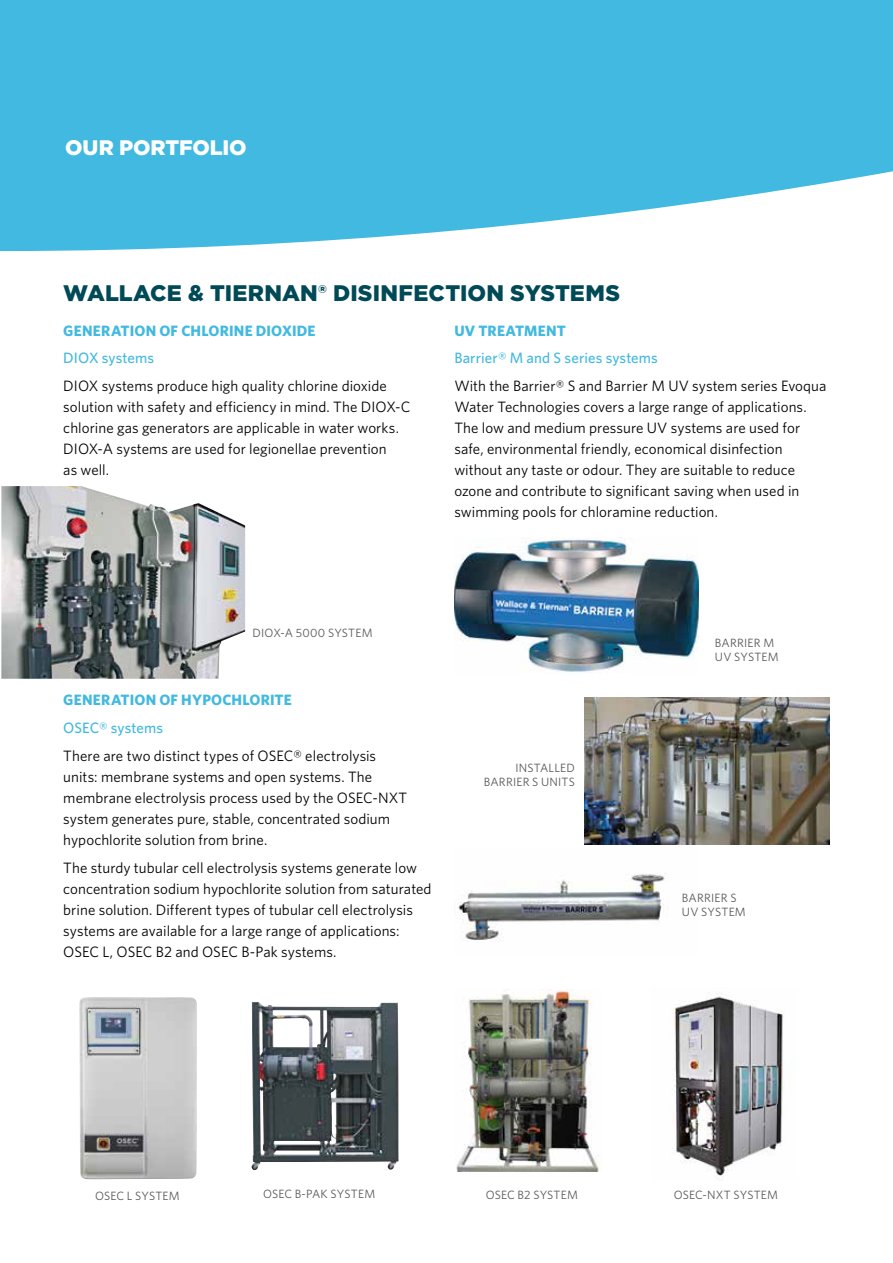
<style>
.page{position:relative;width:893px;height:1263px;background:#fff}
.page>*{position:absolute;margin:0;border:0;box-sizing:border-box;transform-origin:0 0}
.t1{font:900 22.5px "Gotham";letter-spacing:.005em;color:#004957}
.t2{font:900 21px "Gotham";letter-spacing:-.005em;color:#fff}
.t3{font:15px/21px "Whitney";letter-spacing:.005em;color:#000}
.t4{font:700 15px "Whitney";letter-spacing:.01em;color:#42b9e0}
.t5{font:500 15px "Whitney";letter-spacing:.005em;color:#42b9e0}
.t6{font:12px/14.4px "Whitney";letter-spacing:.015em;color:#575756}
</style>
<div class="page">
<svg style="left:0;top:0;width:893px;height:251px;background:#55c0e3"></svg>
<img style="left:1px;top:486px;width:244px;height:193px">
<img style="left:251px;top:1002px;width:147px;height:168px">
<img style="left:454px;top:537px;width:245px;height:136px">
<img style="left:585px;top:697px;width:244px;height:147px">
<img style="left:458px;top:873px;width:208px;height:67px">
<img style="left:79px;top:997px;width:118px;height:182px">
<img style="left:456px;top:990px;width:145px;height:182px">
<img style="left:672px;top:996px;width:111px;height:183px">
<h2 class="t2" style="left:65px;top:133px;width:183px">OUR PORTFOLIO</h2>
<h1 class="t1" style="left:63px;top:278px;width:558px">WALLACE &amp; TIERNAN® DISINFECTION SYSTEMS</h1>
<p class="t4" style="left:63px;top:320px;width:254px">GENERATION OF CHLORINE DIOXIDE</p>
<p class="t5" style="left:63px;top:348px;width:92px">DIOX systems</p>
<p class="t3" style="left:63px;top:375px;width:349px">DIOX systems produce high quality chlorine dioxide solution with safety and efficiency in mind. The DIOX-C chlorine gas generators are applicable in water works.<br>DIOX-A systems are used for legionellae prevention<br>as well.</p>
<p class="t4" style="left:454px;top:320px;width:113px">UV TREATMENT</p>
<p class="t5" style="left:454px;top:348px;width:205px">Barrier® M and S series systems</p>
<p class="t3" style="left:454px;top:375px;width:374px">With the Barrier® S and Barrier M UV system series Evoqua Water Technologies covers a large range of applications.<br>The low and medium pressure UV systems are used for safe, environmental friendly, economical disinfection without any taste or odour. They are suitable to reduce ozone and contribute to significant saving when used in swimming pools for chloramine reduction.</p>
<p class="t6" style="left:253px;top:625px;width:122px">DIOX-A 5000 SYSTEM</p>
<p class="t4" style="left:63px;top:690px;width:230px">GENERATION OF HYPOCHLORITE</p>
<p class="t5" style="left:63px;top:718px;width:101px">OSEC® systems</p>
<p class="t3" style="left:63px;top:745px;width:345px">There are two distinct types of OSEC® electrolysis units: membrane systems and open systems. The membrane electrolysis process used by the OSEC-NXT system generates pure, stable, concentrated sodium hypochlorite solution from brine.</p>
<p class="t3" style="left:63px;top:857px;width:370px">The sturdy tubular cell electrolysis systems generate low concentration sodium hypochlorite solution from saturated brine solution. Different types of tubular cell electrolysis systems are available for a large range of applications:<br>OSEC L, OSEC B2 and OSEC B-Pak systems.</p>
<p class="t6" style="left:484px;top:760px;width:93px;text-align:right">INSTALLED<br>BARRIER S UNITS</p>
<p class="t6" style="left:715px;top:635px;width:65px">BARRIER M<br>UV SYSTEM</p>
<p class="t6" style="left:682px;top:890px;width:65px">BARRIER S<br>UV SYSTEM</p>
<p class="t6" style="left:263px;top:1186px;width:114px">OSEC B-PAK SYSTEM</p>
<p class="t6" style="left:95px;top:1188px;width:86px">OSEC L SYSTEM</p>
<p class="t6" style="left:486px;top:1187px;width:94px">OSEC B2 SYSTEM</p>
<p class="t6" style="left:674px;top:1187px;width:106px">OSEC-NXT SYSTEM</p>
</div>
